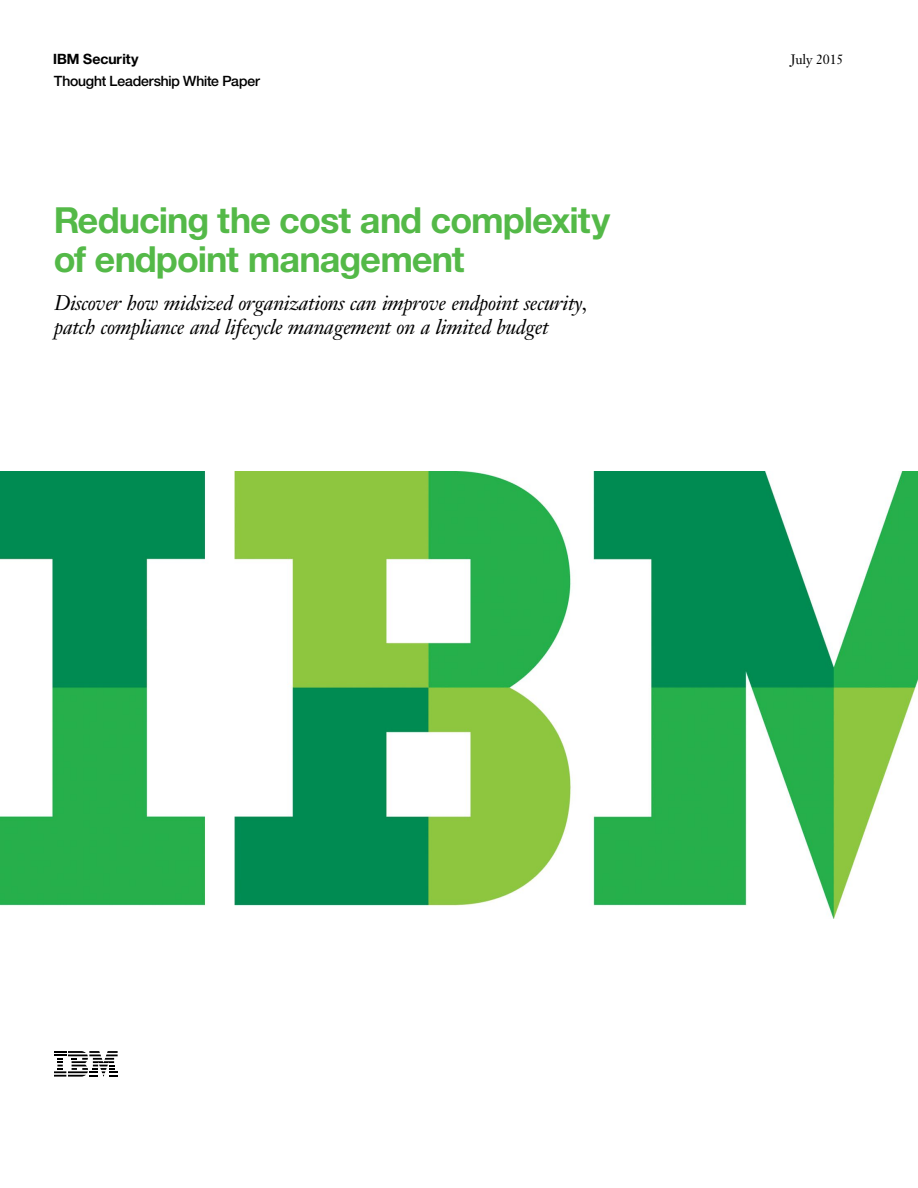
<style>
.page{position:relative;width:918px;height:1188px;background:#fff}
.page>*{position:absolute;margin:0;border:0;box-sizing:border-box;transform-origin:0 0}
.t1{font:700 36px/39px "Helv Neuefor IBM";letter-spacing:-.01em;color:#54b948}
.t2{font:italic 21px/24px "Janson Text LT Pro";letter-spacing:-.015em;color:#000}
.t3{font:500 14.25px/22px "Helv Neuefor IBM";letter-spacing:-.01em;color:#000}
.t4{font:13.5px "Janson Text LT Pro";letter-spacing:-.015em;color:#000}
.s1{font-weight:700}
</style>
<div class="page">
<svg style="left:54px;top:1051px;width:64px;height:26px"></svg>
<img style="left:0;top:472px;width:918px;height:446px">
<p class="t3" style="left:53px;top:48px;width:208px"><span class="s1">IBM Security<br></span>Thought Leadership White Paper</p>
<p class="t4" style="left:791px;top:51px;width:54px">July 2015</p>
<h1 class="t1" style="left:54px;top:200px;width:558px">Reducing the cost and complexity of endpoint management</h1>
<h2 class="t2" style="left:54px;top:291px;width:535px">Discover how midsized organizations can improve endpoint security, patch compliance and lifecycle management on a limited budget</h2>
</div>
